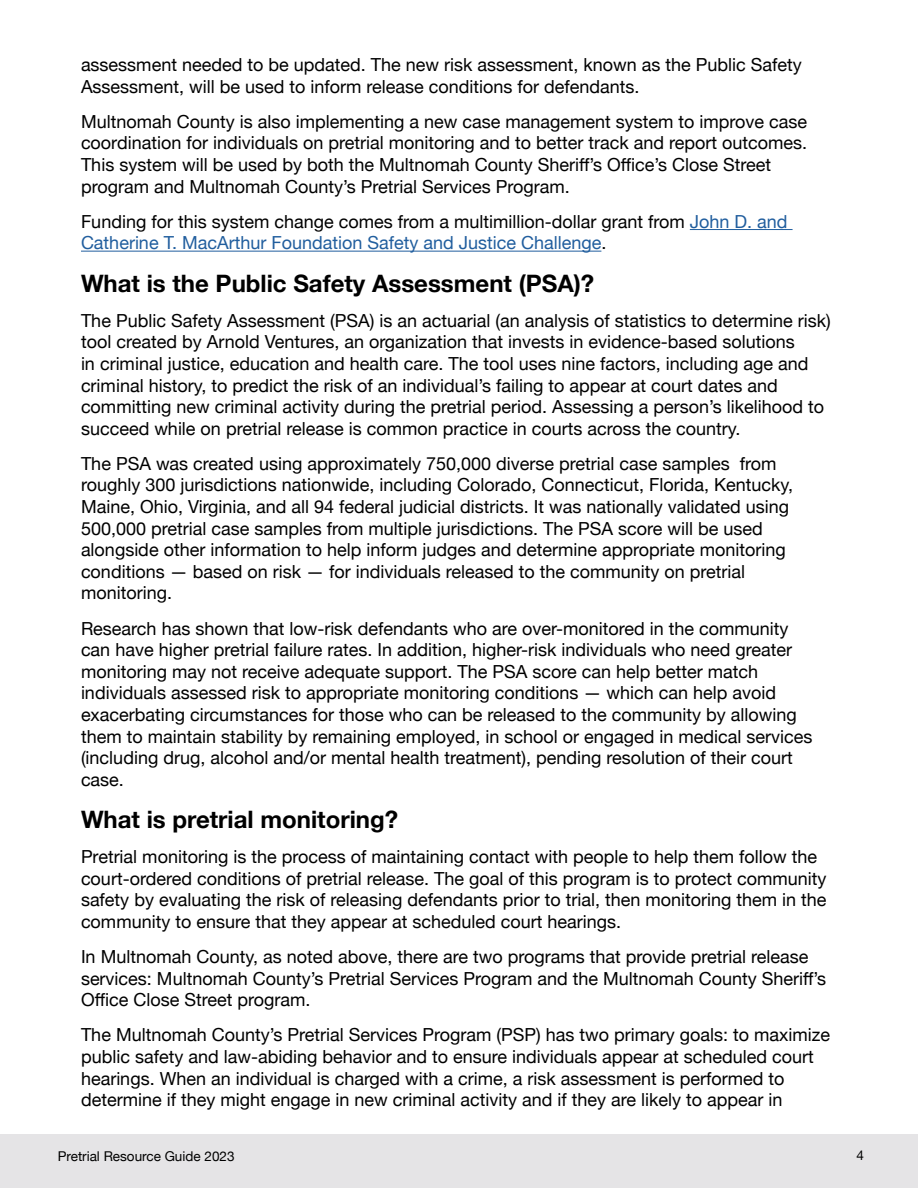
<style>
.page{position:relative;width:918px;height:1188px;background:#fff}
.page>*{position:absolute;margin:0;border:0;box-sizing:border-box;transform-origin:0 0}
.Header_1{font:700 24px "Helvetica Neue";color:#000}
.Body_Text{font:18px/21.6px "Helvetica Neue";color:#000}
.t1{font:13.5px "Helvetica Neue";color:#000}
.s1{color:#215e9e}
</style>
<div class="page">
<div style="left:0;top:1134px;width:918px;height:54px;background:#e5e4e6"></div>
<hr style="left:690px;top:229px;width:103px;height:1px;background:#215e9e">
<hr style="left:81px;top:251px;width:520px;height:1px;background:#215e9e">
<p class="Body_Text" style="left:81px;top:55px;width:722px">assessment needed to be updated. The new risk assessment, known as the Public Safety<br>Assessment, will be used to inform release conditions for defendants.</p>
<p class="Body_Text" style="left:81px;top:112px;width:728px">Multnomah County is also implementing a new case management system to improve case coordination for individuals on pretrial monitoring and to better track and report outcomes.<br>This system will be used by both the Multnomah County Sheriff’s Office’s Close Street program and Multnomah County’s Pretrial Services Program.</p>
<p class="Body_Text" style="left:81px;top:212px;width:708px">Funding for this system change comes from a multimillion-dollar grant from <span class="s1">John D. and<br>Catherine T. MacArthur Foundation Safety and Justice Challenge</span>.</p>
<p class="Header_1" style="left:81px;top:264px;width:515px">What is the Public Safety Assessment (PSA)?</p>
<p class="Body_Text" style="left:81px;top:311px;width:751px">The Public Safety Assessment (PSA) is an actuarial (an analysis of statistics to determine risk) tool created by Arnold Ventures, an organization that invests in evidence-based solutions<br>in criminal justice, education and health care. The tool uses nine factors, including age and criminal history, to predict the risk of an individual’s failing to appear at court dates and committing new criminal activity during the pretrial period. Assessing a person’s likelihood to succeed while on pretrial release is common practice in courts across the country.</p>
<p class="Body_Text" style="left:81px;top:454px;width:714px">The PSA was created using approximately 750,000 diverse pretrial case samples from roughly 300 jurisdictions nationwide, including Colorado, Connecticut, Florida, Kentucky, Maine, Ohio, Virginia, and all 94 federal judicial districts. It was nationally validated using 500,000 pretrial case samples from multiple jurisdictions. The PSA score will be used alongside other information to help inform judges and determine appropriate monitoring conditions — based on risk — for individuals released to the community on pretrial monitoring.</p>
<p class="Body_Text" style="left:81px;top:618px;width:733px">Research has shown that low-risk defendants who are over-monitored in the community can have higher pretrial failure rates. In addition, higher-risk individuals who need greater monitoring may not receive adequate support. The PSA score can help better match individuals assessed risk to appropriate monitoring conditions — which can help avoid exacerbating circumstances for those who can be released to the community by allowing them to maintain stability by remaining employed, in school or engaged in medical services (including drug, alcohol and/or mental health treatment), pending resolution of their court case.</p>
<p class="Header_1" style="left:81px;top:801px;width:319px">What is pretrial monitoring?</p>
<p class="Body_Text" style="left:81px;top:847px;width:747px">Pretrial monitoring is the process of maintaining contact with people to help them follow the court-ordered conditions of pretrial release. The goal of this program is to protect community safety by evaluating the risk of releasing defendants prior to trial, then monitoring them in the community to ensure that they appear at scheduled court hearings.</p>
<p class="Body_Text" style="left:81px;top:947px;width:747px">In Multnomah County, as noted above, there are two programs that provide pretrial release services: Multnomah County’s Pretrial Services Program and the Multnomah County Sheriff’s<br>Office Close Street program.</p>
<p class="Body_Text" style="left:81px;top:1025px;width:751px">The Multnomah County’s Pretrial Services Program (PSP) has two primary goals: to maximize public safety and law-abiding behavior and to ensure individuals appear at scheduled court hearings. When an individual is charged with a crime, a risk assessment is performed to determine if they might engage in new criminal activity and if they are likely to appear in</p>
<p class="t1" style="left:58px;top:1147px;width:178px">Pretrial Resource Guide 2023</p>
<p class="t1" style="left:856px;top:1146px;width:9px">4</p>
</div>
